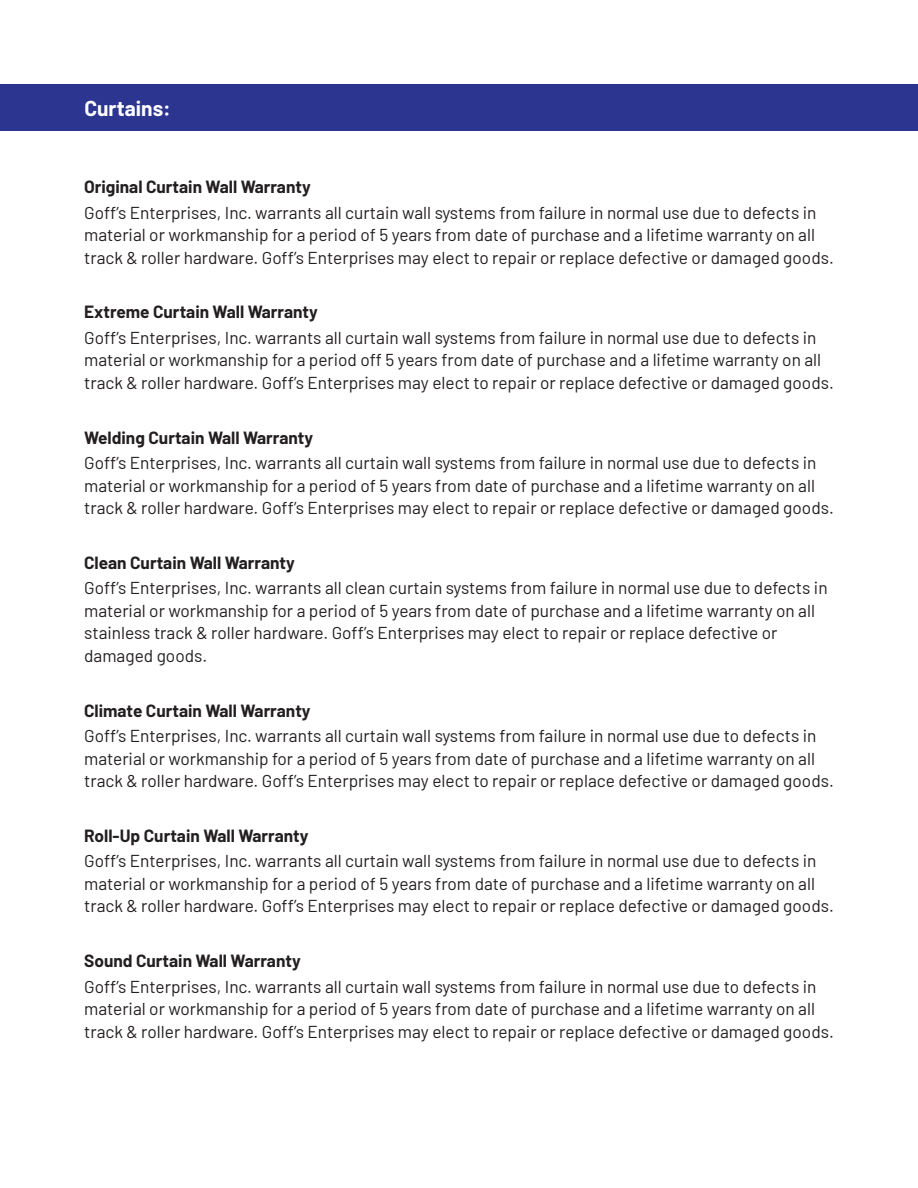
<style>
.page{position:relative;width:918px;height:1188px;background:#fff}
.page>*{position:absolute;margin:0;border:0;box-sizing:border-box;transform-origin:0 0}
.t1{font:700 21px "Barlow";color:#fff}
.t2{font:17.25px "Barlow";color:#231f20}
.t3{font:700 17.25px "Barlow";color:#231f20}
</style>
<div class="page">
<div style="left:0;top:84px;width:918px;height:47px;background:#2c3691"></div>
<p class="t1" style="left:84px;top:93px;width:88px">Curtains:</p>
<p class="t3" style="left:84px;top:174px;width:228px">Original Curtain Wall Warranty</p>
<p class="t2" style="left:84px;top:200px;width:734px">Goff’s Enterprises, Inc. warrants all curtain wall systems from failure in normal use due to defects in</p>
<p class="t2" style="left:84px;top:222px;width:732px">material or workmanship for a period of 5 years from date of purchase and a lifetime warranty on all</p>
<p class="t2" style="left:84px;top:245px;width:751px">track &amp; roller hardware. Goff’s Enterprises may elect to repair or replace defective or damaged goods.</p>
<p class="t3" style="left:84px;top:299px;width:235px">Extreme Curtain Wall Warranty</p>
<p class="t2" style="left:84px;top:325px;width:734px">Goff’s Enterprises, Inc. warrants all curtain wall systems from failure in normal use due to defects in</p>
<p class="t2" style="left:84px;top:348px;width:739px">material or workmanship for a period off 5 years from date of purchase and a lifetime warranty on all</p>
<p class="t2" style="left:84px;top:370px;width:751px">track &amp; roller hardware. Goff’s Enterprises may elect to repair or replace defective or damaged goods.</p>
<p class="t3" style="left:84px;top:425px;width:231px">Welding Curtain Wall Warranty</p>
<p class="t2" style="left:84px;top:450px;width:734px">Goff’s Enterprises, Inc. warrants all curtain wall systems from failure in normal use due to defects in</p>
<p class="t2" style="left:84px;top:473px;width:732px">material or workmanship for a period of 5 years from date of purchase and a lifetime warranty on all</p>
<p class="t2" style="left:84px;top:495px;width:751px">track &amp; roller hardware. Goff’s Enterprises may elect to repair or replace defective or damaged goods.</p>
<p class="t3" style="left:84px;top:550px;width:212px">Clean Curtain Wall Warranty</p>
<p class="t2" style="left:84px;top:576px;width:745px">Goff’s Enterprises, Inc. warrants all clean curtain systems from failure in normal use due to defects in</p>
<p class="t2" style="left:84px;top:598px;width:732px">material or workmanship for a period of 5 years from date of purchase and a lifetime warranty on all</p>
<p class="t2" style="left:84px;top:621px;width:695px">stainless track &amp; roller hardware. Goff’s Enterprises may elect to repair or replace defective or</p>
<p class="t2" style="left:84px;top:643px;width:125px">damaged goods.</p>
<p class="t3" style="left:84px;top:698px;width:228px">Climate Curtain Wall Warranty</p>
<p class="t2" style="left:84px;top:723px;width:734px">Goff’s Enterprises, Inc. warrants all curtain wall systems from failure in normal use due to defects in</p>
<p class="t2" style="left:84px;top:746px;width:732px">material or workmanship for a period of 5 years from date of purchase and a lifetime warranty on all</p>
<p class="t2" style="left:84px;top:768px;width:751px">track &amp; roller hardware. Goff’s Enterprises may elect to repair or replace defective or damaged goods.</p>
<p class="t3" style="left:84px;top:823px;width:226px">Roll-Up Curtain Wall Warranty</p>
<p class="t2" style="left:84px;top:849px;width:734px">Goff’s Enterprises, Inc. warrants all curtain wall systems from failure in normal use due to defects in</p>
<p class="t2" style="left:84px;top:871px;width:732px">material or workmanship for a period of 5 years from date of purchase and a lifetime warranty on all</p>
<p class="t2" style="left:84px;top:894px;width:751px">track &amp; roller hardware. Goff’s Enterprises may elect to repair or replace defective or damaged goods.</p>
<p class="t3" style="left:84px;top:948px;width:218px">Sound Curtain Wall Warranty</p>
<p class="t2" style="left:84px;top:974px;width:734px">Goff’s Enterprises, Inc. warrants all curtain wall systems from failure in normal use due to defects in</p>
<p class="t2" style="left:84px;top:996px;width:732px">material or workmanship for a period of 5 years from date of purchase and a lifetime warranty on all</p>
<p class="t2" style="left:84px;top:1019px;width:751px">track &amp; roller hardware. Goff’s Enterprises may elect to repair or replace defective or damaged goods.</p>
</div>
